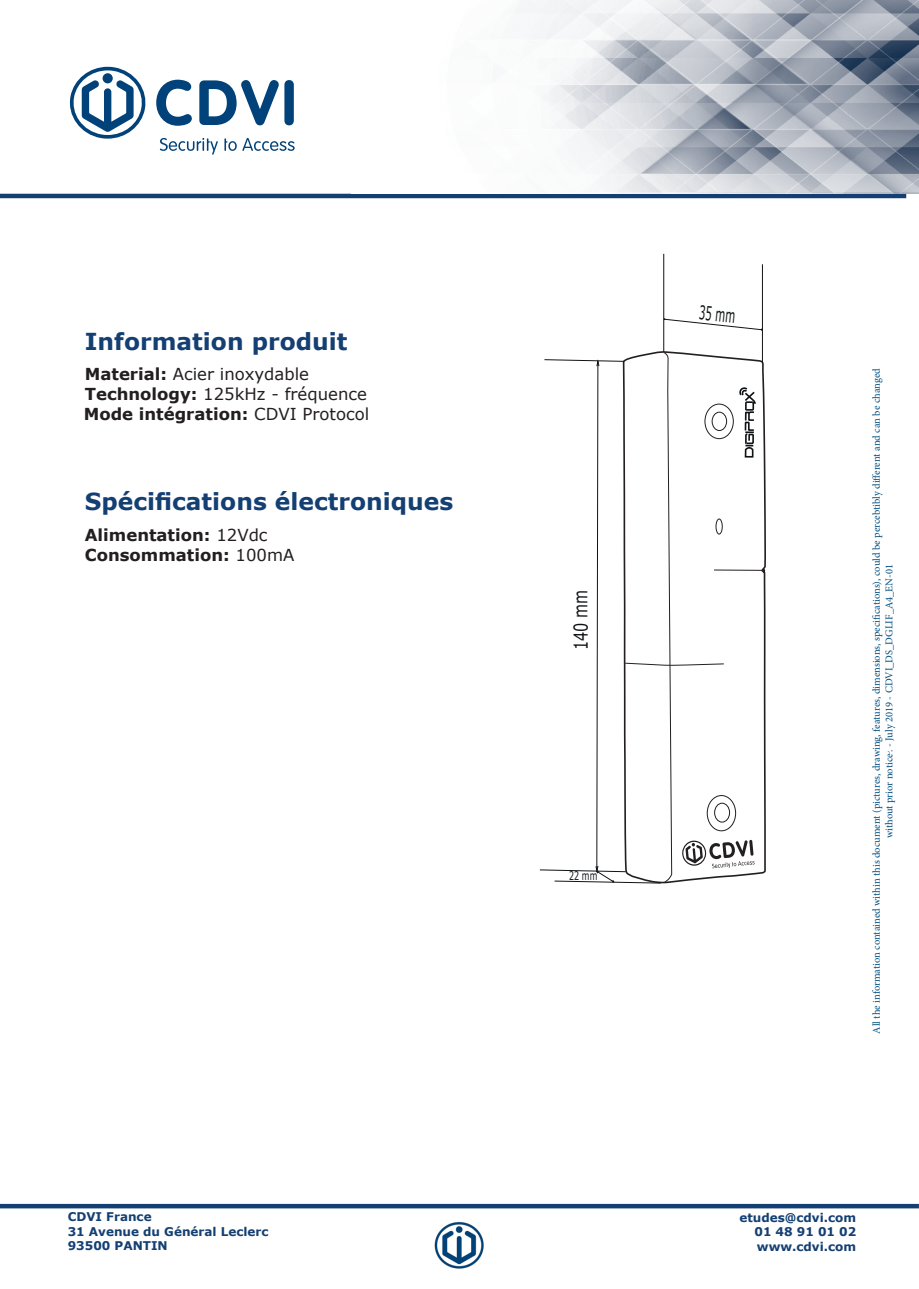
<style>
.page{position:relative;width:919px;height:1289px;background:#fff}
.page>*{position:absolute;margin:0;border:0;box-sizing:border-box;transform-origin:0 0}
.t1{font:700 23.4px "Verdana";color:#143f72}
.t2{font:19.2px "Verdana";color:#101315;scale:.74 1}
.t3{font:19.05px "Verdana";color:#101315;scale:.54 1}
.t4{font:700 16.5px "Verdana";color:#231f20}
.t5{font:16.5px "Verdana";color:#231f20}
.t6{font:700 12px/14.4px "Verdana";color:#143f72}
.t7{font:11.85px "Verdana";color:#101315;scale:.67 1}
.t8{font:10.5px/12.6px "Minion Pro";color:#014d7f;text-align:center}
.s1{font-weight:700}
.s2{font-weight:400}
</style>
<div class="page">
<div style="left:0;top:1203px;width:918px;height:5px;background:#143f72"></div>
<svg style="left:69px;top:67px;width:77px;height:72px"></svg>
<svg style="left:160px;top:138px;width:58px;height:17px"></svg>
<svg style="left:224px;top:138px;width:70px;height:13px"></svg>
<svg style="left:156px;top:80px;width:36px;height:46px"></svg>
<svg style="left:199px;top:80px;width:80px;height:45px"></svg>
<div style="left:284px;top:80px;width:10px;height:45px;background:#004279;border-radius:5px"></div>
<img style="left:434px;top:1221px;width:50px;height:48px">
<hr style="left:0;top:194px;width:906px;height:4px;background:#143f72">
<img style="left:514px;top:0;width:404px;height:194px">
<svg style="left:539px;top:253px;width:225px;height:630px"></svg>
<p class="t1" style="left:85px;top:325px;width:264px">Information produit</p>
<p class="t5" style="left:85px;top:362px;width:226px"><span class="s1">Material:</span> Acier inoxydable</p>
<p class="t5" style="left:85px;top:382px;width:283px"><span class="s1">Technology:</span> 125kHz - fréquence</p>
<p class="t4" style="left:84px;top:402px;width:287px">Mode intégration: <span class="s2">CDVI Protocol</span></p>
<p class="t1" style="left:85px;top:485px;width:370px">Spécifications électroniques</p>
<p class="t4" style="left:85px;top:523px;width:184px">Alimentation: <span class="s2">12Vdc</span></p>
<p class="t4" style="left:85px;top:543px;width:211px">Consommation: <span class="s2">100mA</span></p>
<p class="t3" style="left:700px;top:300px;width:69px;rotate:6deg">35 mm</p>
<p class="t2" style="left:568px;top:650px;width:83px;rotate:-90deg">140 mm</p>
<p class="t7" style="left:569px;top:868px;width:44px">22 mm</p>
<p class="t8" style="left:870px;top:1033px;width:667px;rotate:-90deg">All the information contained within this document (pictures, drawing, features, dimensions, specifications), could be percebtibly different and can be changed without prior notice. - July 2019 - CDVI_DS_DGLIF_A4_EN-01</p>
<p class="t6" style="left:68px;top:1209px;width:202px">CDVI France<br>31 Avenue du Général Leclerc<br>93500 PANTIN</p>
<p class="t6" style="left:754px;top:1209px;width:103px;text-align:justify;text-indent:-15px">etudes@cdvi.com 01 48 91 01 02 www.cdvi.com</p>
</div>
